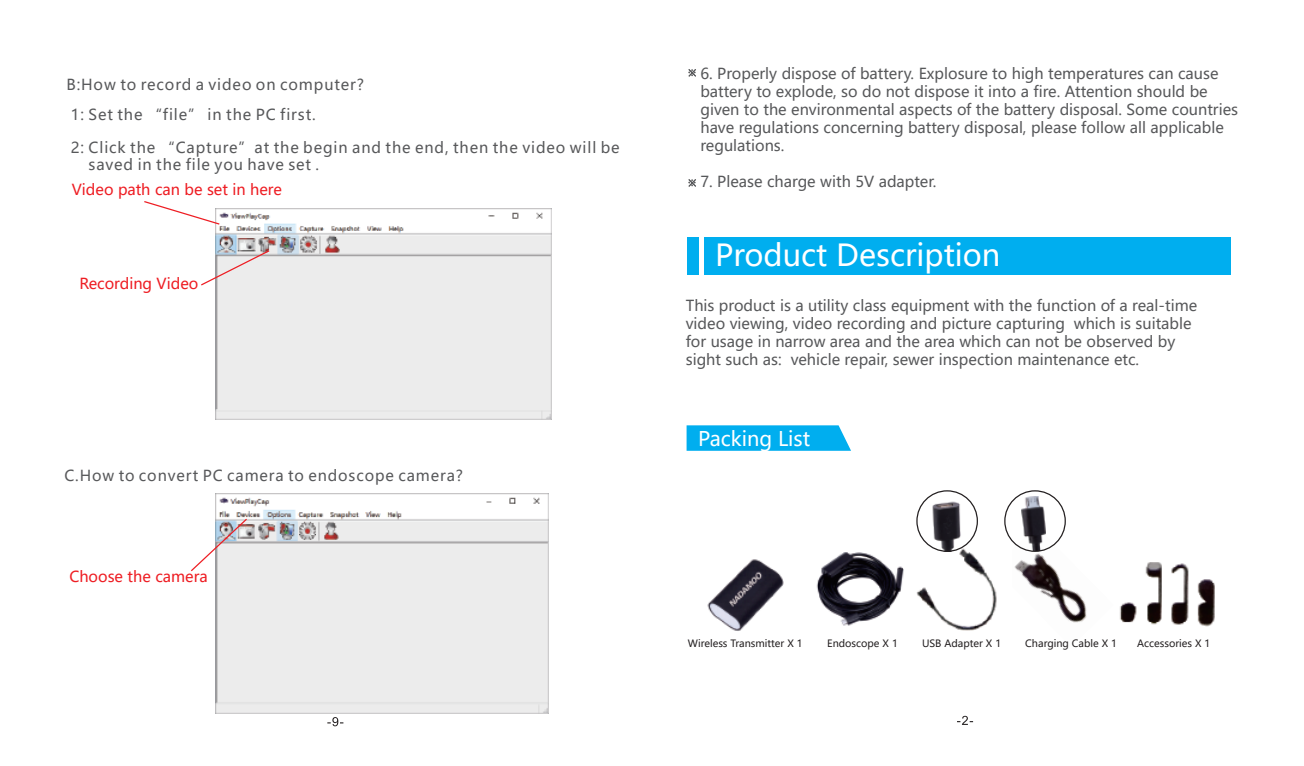
<style>
.page{position:relative;width:1304px;height:766px;background:#fff}
.page>*{position:absolute;margin:0;border:0;box-sizing:border-box;transform-origin:0 0}
.t1{font:30px "Microsoft Ya Hei";color:#fff}
.t2{font:20px "Microsoft Ya Hei";color:#fff}
.t3{font:15px/18px "Microsoft Ya Hei";color:#57585a}
.t4{font:15px/30px "Microsoft Ya Hei";letter-spacing:.06em;color:#57585a}
.t5{font:15px "Microsoft Ya Hei";color:#ee1d23}
.t6{font:10px "Microsoft Ya Hei";color:#231f20}
</style>
<div class="page">
<img style="left:215px;top:493px;width:333px;height:220px">
<img style="left:215px;top:208px;width:336px;height:211px">
<svg style="left:327px;top:717px;width:16px;height:9px"></svg>
<svg style="left:687px;top:425px;width:164px;height:25px;background:#0db2ef"></svg>
<svg style="left:144px;top:201px;width:77px;height:24px"></svg>
<svg style="left:201px;top:249px;width:70px;height:37px"></svg>
<svg style="left:191px;top:517px;width:57px;height:55px"></svg>
<svg style="left:957px;top:715px;width:16px;height:9px"></svg>
<div style="left:704px;top:237px;width:527px;height:38px;background:#00aeef"></div>
<div style="left:687px;top:237px;width:12px;height:38px;background:#00aeef"></div>
<svg style="left:688px;top:69px;width:8px;height:8px"></svg>
<svg style="left:688px;top:179px;width:8px;height:8px"></svg>
<img style="left:1119px;top:562px;width:96px;height:65px">
<img style="left:1011px;top:526px;width:76px;height:97px">
<img style="left:916px;top:526px;width:95px;height:105px">
<img style="left:816px;top:550px;width:101px;height:80px">
<img style="left:707px;top:559px;width:77px;height:72px">
<img style="left:1021px;top:496px;width:24px;height:54px">
<div style="left:1004px;top:490px;width:62px;height:61px;border:1px solid #231f20;border-radius:50%"></div>
<img style="left:919px;top:492px;width:61px;height:59px">
<div style="left:916px;top:490px;width:62px;height:61px;border:1px solid #231f20;border-radius:50%"></div>
<p class="t4" style="left:66px;top:69px;width:299px">B:How to record a video on computer?<br>1: Set the “file” in the PC first.</p>
<p class="t4" style="left:89px;top:138px;width:533px;line-height:17.5px;text-indent:-18px">2: Click the “Capture”at the begin and the end, then the video will be saved in the file you have set .</p>
<p class="t5" style="left:72px;top:179px;width:212px">Video path can be set in here</p>
<p class="t5" style="left:79px;top:273px;width:121px">Recording Video</p>
<p class="t4" style="left:64px;top:460px;width:400px">C.How to convert PC camera to endoscope camera?</p>
<p class="t5" style="left:69px;top:566px;width:140px">Choose the camera</p>
<p class="t3" style="left:700px;top:64px;width:539px">6. Properly dispose of battery. Explosure to high temperatures can cause battery to explode, so do not dispose it into a fire. Attention should be given to the environmental aspects of the battery disposal. Some countries have regulations concerning battery disposal, please follow all applicable regulations.</p>
<p class="t3" style="left:700px;top:172px;width:238px">7. Please charge with 5V adapter.</p>
<h1 class="t1" style="left:715px;top:234px;width:287px">Product Description</h1>
<p class="t3" style="left:686px;top:296px;width:513px">This product is a utility class equipment with the function of a real-time video viewing, video recording and picture capturing which is suitable for usage in narrow area and the area which can not be observed by sight such as: vehicle repair, sewer inspection maintenance etc.</p>
<h2 class="t2" style="left:698px;top:425px;width:114px">Packing List</h2>
<p class="t6" style="left:688px;top:637px;width:116px">Wireless Transmitter X 1</p>
<p class="t6" style="left:827px;top:637px;width:72px">Endoscope X 1</p>
<p class="t6" style="left:922px;top:636px;width:81px">USB Adapter X 1</p>
<p class="t6" style="left:1137px;top:637px;width:75px">Accessories X 1</p>
<p class="t6" style="left:1025px;top:637px;width:93px">Charging Cable X 1</p>
</div>
